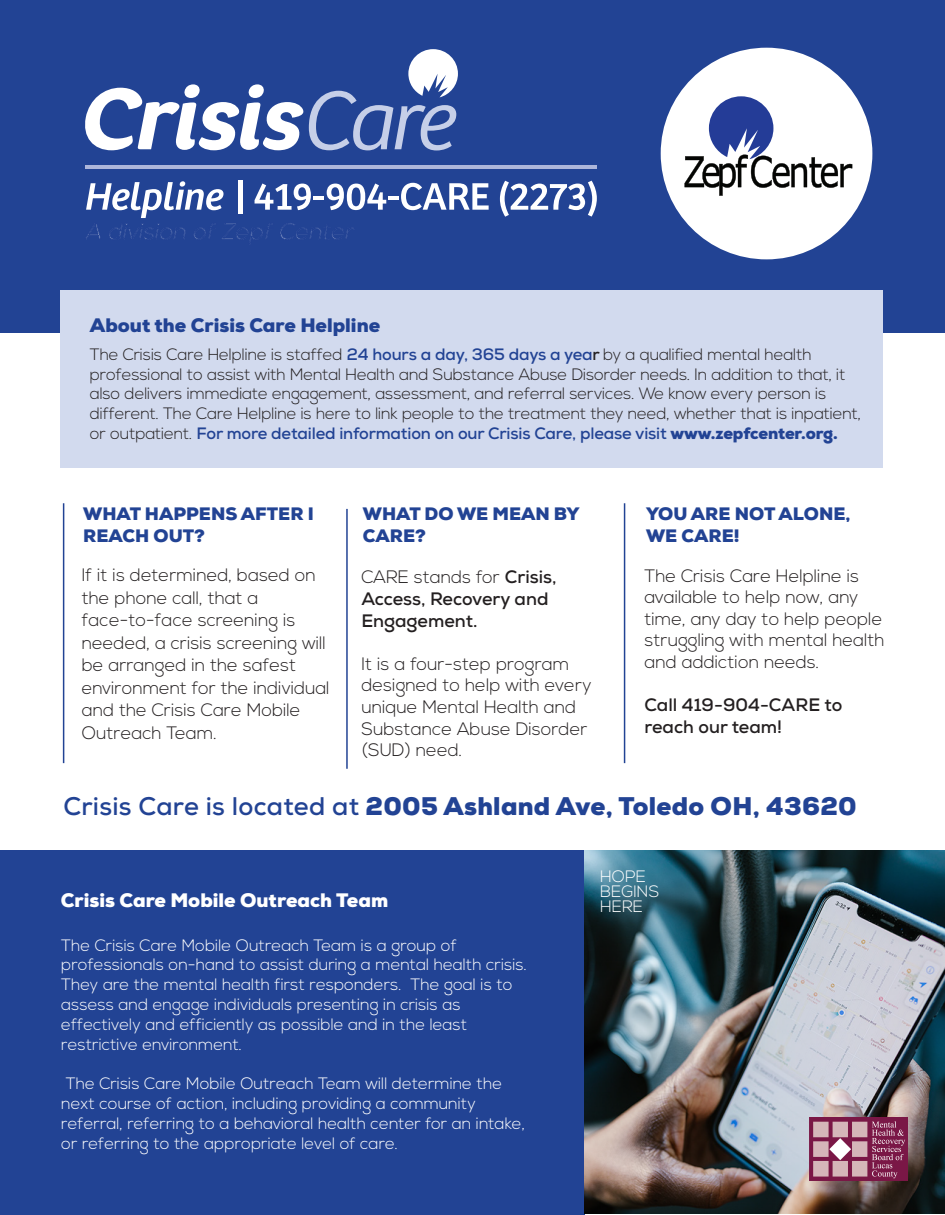
<style>
.page{position:relative;width:945px;height:1215px;background:#fff}
.page>*{position:absolute;margin:0;border:0;box-sizing:border-box;transform-origin:0 0}
.t1{font:900 25.5px "Nexa";letter-spacing:.01em;color:#224394}
.t2{font:900 19.5px "Nexa";color:#fff}
.t3{font:900 19.5px "Nexa";color:#224394}
.t4{font:300 18px/21.6px "Nexa";color:#231f20}
.t5{font:700 18px/21.6px "Nexa";color:#231f20}
.t6{font:900 18px/21.6px "Nexa";color:#224394}
.t7{font:300 16.5px/19.8px "Nexa";color:#fff}
.t8{font:300 16.5px/19.8px "Nexa";letter-spacing:-.01em;color:#231f20}
.s1{font-weight:700;color:#224394}
.s2{font-weight:700}
.s3{font-weight:900;color:#224394}
.s4{font-weight:300}
</style>
<div class="page">
<div style="left:0;top:0;width:945px;height:333px;background:#224394"></div>
<div style="left:0;top:851px;width:585px;height:364px;background:#224394"></div>
<hr style="left:63px;top:503px;width:1px;height:260px;background:#224394">
<hr style="left:346px;top:509px;width:2px;height:260px;background:#224394">
<hr style="left:624px;top:503px;width:1px;height:260px;background:#224394">
<div style="left:61px;top:290px;width:822px;height:178px;background:#d2daee"></div>
<hr style="left:85px;top:165px;width:512px;height:3px;background:#adb6da">
<hr style="left:239px;top:180px;width:4px;height:33px;background:#fff">
<hr style="left:388px;top:196px;width:11px;height:4px;background:#fff">
<svg style="left:401px;top:183px;width:88px;height:27px"></svg>
<svg style="left:500px;top:181px;width:97px;height:36px"></svg>
<svg style="left:86px;top:181px;width:300px;height:61px"></svg>
<svg style="left:309px;top:49px;width:149px;height:101px"></svg>
<svg style="left:85px;top:84px;width:218px;height:66px"></svg>
<div style="left:661px;top:48px;width:211px;height:211px;background:#fff;border-radius:50%"></div>
<svg style="left:685px;top:96px;width:167px;height:100px"></svg>
<img style="left:585px;top:851px;width:360px;height:363px">
<img style="left:809px;top:1118px;width:99px;height:63px">
<p class="t3" style="left:90px;top:312px;width:292px">About the Crisis Care Helpline</p>
<p class="t8" style="left:90px;top:345px;width:773px">The Crisis Care Helpline is staffed <span class="s1">24 hours a day, 365 days a yea</span><span class="s2">r</span> by a qualified mental health professional to assist with Mental Health and Substance Abuse Disorder needs. In addition to that, it also delivers immediate engagement, assessment, and referral services. We know every person is different. The Care Helpline is here to link people to the treatment they need, whether that is inpatient, or outpatient. <span class="s1">For more detailed information on our Crisis Care, please visit</span> <span class="s3">www.zepfcenter.org.</span></p>
<p class="t6" style="left:83px;top:503px;width:232px">WHAT HAPPENS AFTER I<br>REACH OUT?</p>
<p class="t4" style="left:82px;top:565px;width:249px;line-height:22.5px">If it is determined, based on the phone call, that a face-to-face screening is needed, a crisis screening will be arranged in the safest environment for the individual and the Crisis Care Mobile<br>Outreach Team.</p>
<p class="t6" style="left:363px;top:503px;width:218px">WHAT DO WE MEAN BY<br>CARE?</p>
<p class="t5" style="left:361px;top:566px;width:197px"><span class="s4">CARE stands for</span> Crisis,<br>Access, Recovery and<br>Engagement.</p>
<p class="t4" style="left:361px;top:654px;width:232px">It is a four-step program designed to help with every unique Mental Health and<br>Substance Abuse Disorder (SUD) need.</p>
<p class="t6" style="left:646px;top:503px;width:206px">YOU ARE NOT ALONE,<br>WE CARE!</p>
<p class="t4" style="left:644px;top:566px;width:242px">The Crisis Care Helpline is available to help now, any time, any day to help people struggling with mental health and addiction needs.</p>
<p class="t5" style="left:644px;top:694px;width:199px">Call 419-904-CARE to reach our team!</p>
<h1 class="t1" style="left:63px;top:789px;width:795px"><span class="s2">Crisis Care is located at</span> 2005 Ashland Ave, Toledo OH, 43620</h1>
<p class="t2" style="left:61px;top:887px;width:329px">Crisis Care Mobile Outreach Team</p>
<p class="t7" style="left:61px;top:936px;width:467px">The Crisis Care Mobile Outreach Team is a group of professionals on-hand to assist during a mental health crisis.<br>They are the mental health first responders. The goal is to assess and engage individuals presenting in crisis as effectively and efficiently as possible and in the least restrictive environment.</p>
<p class="t7" style="left:61px;top:1074px;width:465px">The Crisis Care Mobile Outreach Team will determine the next course of action, including providing a community referral, referring to a behavioral health center for an intake, or referring to the appropriate level of care.</p>
<p class="t7" style="left:600px;top:870px;width:61px;line-height:15px">HOPE<br>BEGINS<br>HERE</p>
</div>
